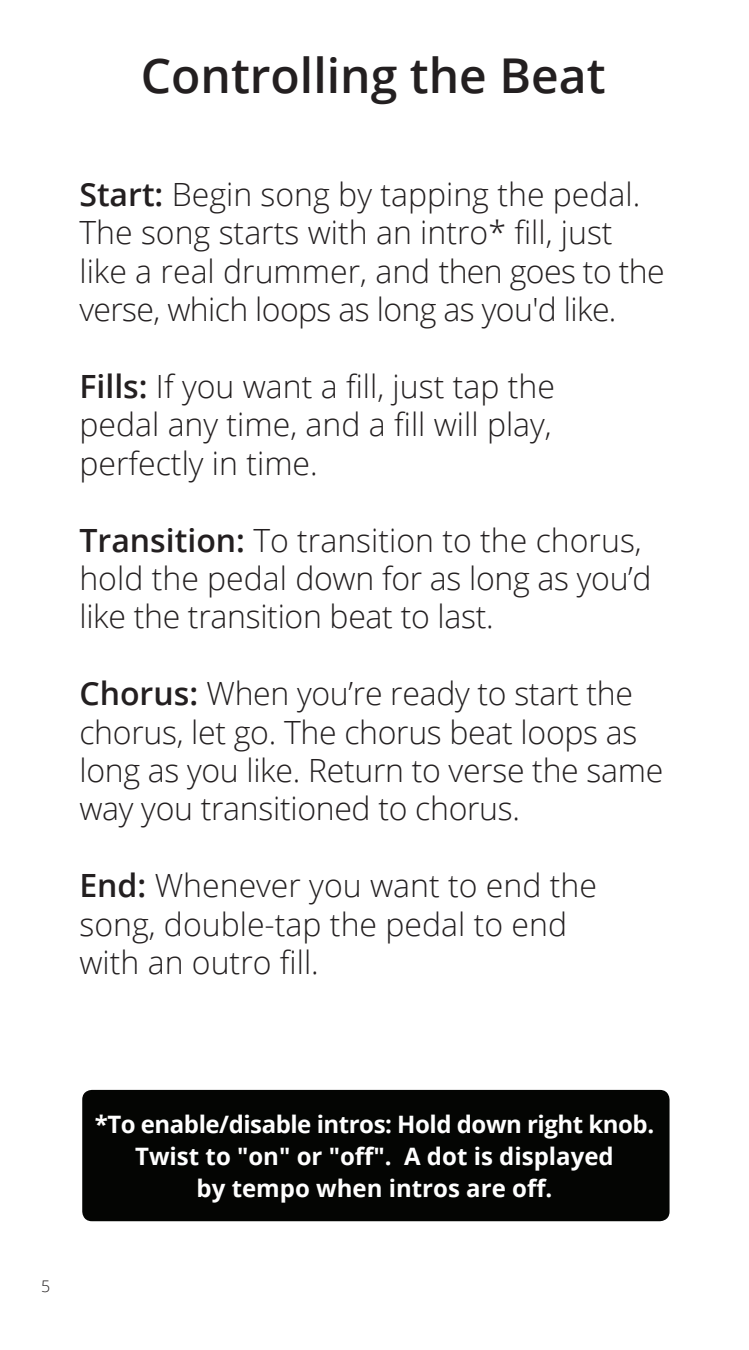
<style>
.page{position:relative;width:749px;height:1350px;background:#fff}
.page>*{position:absolute;margin:0;border:0;box-sizing:border-box;transform-origin:0 0}
.t1{font:600 48px "Open Sans";color:#231f20}
.t2{font:300 32px/38.4px "Open Sans";color:#231f20}
.t3{font:700 24px/32px "Open Sans";color:#fff;text-align:center}
.t4{font:300 16px "Open Sans";color:#231f20}
.s1{font-weight:600}
</style>
<div class="page">
<div style="left:82px;top:1089px;width:587px;height:132px;background:#040503;border-radius:10px"></div>
<p class="t1" style="left:141px;top:43px;width:466px">Controlling the Beat</p>
<p class="t2" style="left:79px;top:174px;width:586px"><span class="s1">Start:</span> Begin song by tapping the pedal.<br>The song starts with an intro* fill, just like a real drummer, and then goes to the verse, which loops as long as you'd like.</p>
<p class="t2" style="left:79px;top:366px;width:477px"><span class="s1">Fills:</span> If you want a fill, just tap the</p>
<p class="t2" style="left:79px;top:404px;width:474px">pedal any time, and a fill will play, perfectly in time.</p>
<p class="t2" style="left:79px;top:520px;width:573px"><span class="s1">Transition:</span> To transition to the chorus, hold the pedal down for as long as you’d like the transition beat to last.</p>
<p class="t2" style="left:79px;top:673px;width:585px"><span class="s1">Chorus:</span> When you’re ready to start the chorus, let go. The chorus beat loops as long as you like. Return to verse the same way you transitioned to chorus.</p>
<p class="t2" style="left:79px;top:865px;width:519px"><span class="s1">End:</span> Whenever you want to end the song, double-tap the pedal to end</p>
<p class="t2" style="left:79px;top:942px;width:241px">with an outro fill.</p>
<p class="t4" style="left:41px;top:1275px;width:11px">5</p>
<p class="t3" style="left:95px;top:1107px;width:561px">*To enable/disable intros: Hold down right knob.<br>Twist to "on" or "off". A dot is displayed<br>by tempo when intros are off.</p>
</div>
